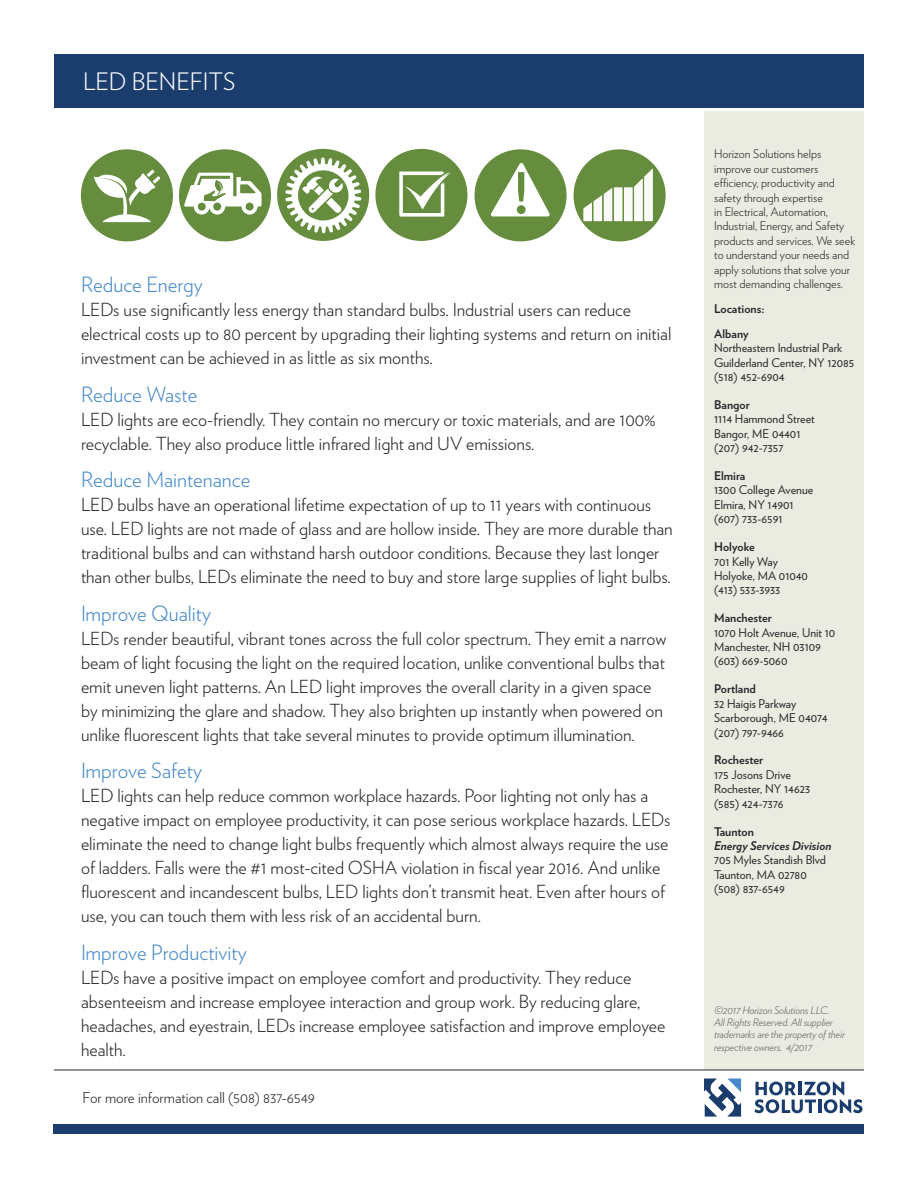
<style>
.page{position:relative;width:918px;height:1188px;background:#fff}
.page>*{position:absolute;margin:0;border:0;box-sizing:border-box;transform-origin:0 0}
.t1{font:59.1px "Interstate";color:#658d3d}
._9_2nd_page_Product{font:300 24px "Verlag";color:#fff}
._6_Heading_1{font:300 21px "Verlag";color:#498bca}
._6_Heading_1-2{font:300 18px/24px "Verlag";color:#262729}
.t2{font:300 15px "Verlag";color:#262729}
.t3{font:12px/14.4px "Verlag";color:#262729}
.t4{font:300 12px/14.4px "Verlag";color:#262729}
.t5{font:700 12px "Verlag";color:#262729}
._11_Caption{font:italic 300 10.5px/12.1px "Verlag";letter-spacing:-.01em;color:#666364}
.s1{font-weight:700}
.s2{font-weight:700;font-style:italic}
</style>
<div class="page">
<svg style="left:705px;top:1079px;width:36px;height:38px"></svg>
<svg style="left:755px;top:1082px;width:107px;height:31px"></svg>
<div style="left:54px;top:1124px;width:810px;height:10px;background:#1b3d6e"></div>
<div style="left:54px;top:54px;width:810px;height:54px;background:#1b3d6e"></div>
<div style="left:705px;top:112px;width:159px;height:958px;background:#eaece2"></div>
<hr style="left:54px;top:1070px;width:810px;height:1px;background:#262729">
<div style="left:81px;top:149px;width:92px;height:92px;background:#658d3d;border-radius:50%"></div>
<svg style="left:94px;top:170px;width:66px;height:52px"></svg>
<div style="left:277px;top:149px;width:92px;height:92px;background:#658d3d;border-radius:50%"></div>
<svg style="left:285px;top:158px;width:76px;height:75px"></svg>
<div style="left:574px;top:149px;width:92px;height:92px;background:#658d3d;border-radius:50%"></div>
<svg style="left:584px;top:169px;width:69px;height:52px"></svg>
<div style="left:375px;top:149px;width:92px;height:92px;background:#658d3d;border-radius:50%"></div>
<svg style="left:399px;top:172px;width:52px;height:45px"></svg>
<div style="left:475px;top:149px;width:92px;height:92px;background:#658d3d;border-radius:50%"></div>
<svg style="left:491px;top:163px;width:59px;height:53px"></svg>
<div style="left:179px;top:149px;width:92px;height:92px;background:#658d3d;border-radius:50%"></div>
<svg style="left:184px;top:173px;width:78px;height:42px"></svg>
<p class="_9_2nd_page_Product" style="left:83px;top:63px;width:154px">LED BENEFITS</p>
<p class="t1" style="left:512px;top:157px;width:19px">!</p>
<p class="_6_Heading_1" style="left:81px;top:269px;width:123px">Reduce Energy</p>
<p class="_6_Heading_1-2" style="left:81px;top:297px;width:592px">LEDs use significantly less energy than standard bulbs. Industrial users can reduce electrical costs up to 80 percent by upgrading their lighting systems and return on initial investment can be achieved in as little as six months.</p>
<p class="_6_Heading_1" style="left:81px;top:379px;width:118px">Reduce Waste</p>
<p class="_6_Heading_1-2" style="left:81px;top:406px;width:576px">LED lights are eco-friendly. They contain no mercury or toxic materials, and are 100% recyclable. They also produce little infrared light and UV emissions.</p>
<p class="_6_Heading_1" style="left:81px;top:464px;width:171px">Reduce Maintenance</p>
<p class="_6_Heading_1-2" style="left:81px;top:492px;width:593px">LED bulbs have an operational lifetime expectation of up to 11 years with continuous use. LED lights are not made of glass and are hollow inside. They are more durable than traditional bulbs and can withstand harsh outdoor conditions. Because they last longer than other bulbs, LEDs eliminate the need to buy and store large supplies of light bulbs.</p>
<p class="_6_Heading_1" style="left:81px;top:598px;width:132px">Improve Quality</p>
<p class="_6_Heading_1-2" style="left:81px;top:625px;width:587px">LEDs render beautiful, vibrant tones across the full color spectrum. They emit a narrow beam of light focusing the light on the required location, unlike conventional bulbs that emit uneven light patterns. An LED light improves the overall clarity in a given space by minimizing the glare and shadow. They also brighten up instantly when powered on unlike fluorescent lights that take several minutes to provide optimum illumination.</p>
<p class="_6_Heading_1" style="left:81px;top:755px;width:123px">Improve Safety</p>
<p class="_6_Heading_1-2" style="left:81px;top:783px;width:591px">LED lights can help reduce common workplace hazards. Poor lighting not only has a negative impact on employee productivity, it can pose serious workplace hazards. LEDs eliminate the need to change light bulbs frequently which almost always require the use of ladders. Falls were the #1 most-cited OSHA violation in fiscal year 2016. And unlike fluorescent and incandescent bulbs, LED lights don’t transmit heat. Even after hours of use, you can touch them with less risk of an accidental burn.</p>
<p class="_6_Heading_1" style="left:81px;top:937px;width:167px">Improve Productivity</p>
<p class="_6_Heading_1-2" style="left:81px;top:964px;width:586px">LEDs have a positive impact on employee comfort and productivity. They reduce absenteeism and increase employee interaction and group work. By reducing glare, headaches, and eyestrain, LEDs increase employee satisfaction and improve employee health.</p>
<p class="t2" style="left:82px;top:1087px;width:234px">For more information call (508) 837-6549</p>
<p class="t4" style="left:714px;top:146px;width:142px">Horizon Solutions helps improve our customers efficiency, productivity and safety through expertise<br>in Electrical, Automation,<br>Industrial, Energy, and Safety products and services. We seek to understand your needs and apply solutions that solve your most demanding challenges.</p>
<p class="t5" style="left:714px;top:299px;width:52px">Locations:</p>
<p class="t3" style="left:714px;top:326px;width:142px"><span class="s1">Albany<br></span>Northeastern Industrial Park<br>Guilderland Center, NY 12085 (518) 452-6904</p>
<p class="t3" style="left:714px;top:397px;width:102px"><span class="s1">Bangor<br></span>1114 Hammond Street<br>Bangor, ME 04401 (207) 942-7357</p>
<p class="t3" style="left:714px;top:468px;width:101px"><span class="s1">Elmira<br></span>1300 College Avenue<br>Elmira, NY 14901 (607) 733-6591</p>
<p class="t3" style="left:714px;top:539px;width:95px"><span class="s1">Holyoke<br></span>701 Kelly Way<br>Holyoke, MA 01040 (413) 533-3933</p>
<p class="t3" style="left:714px;top:610px;width:123px"><span class="s1">Manchester<br></span>1070 Holt Avenue, Unit 10<br>Manchester, NH 03109 (603) 669-5060</p>
<p class="t3" style="left:714px;top:681px;width:115px"><span class="s1">Portland<br></span>32 Haigis Parkway<br>Scarborough, ME 04074 (207) 797-9466</p>
<p class="t3" style="left:714px;top:752px;width:97px"><span class="s1">Rochester<br></span>175 Josons Drive<br>Rochester, NY 14623 (585) 424-7376</p>
<p class="t3" style="left:714px;top:823px;width:119px"><span class="s1">Taunton<br></span><span class="s2">Energy Services Division<br></span>705 Myles Standish Blvd<br>Taunton, MA 02780 (508) 837-6549</p>
<p class="_11_Caption" style="left:714px;top:1004px;width:132px">©2017 Horizon Solutions LLC.<br>All Rights Reserved. All supplier trademarks are the property of their respective owners. 4/2017</p>
</div>
